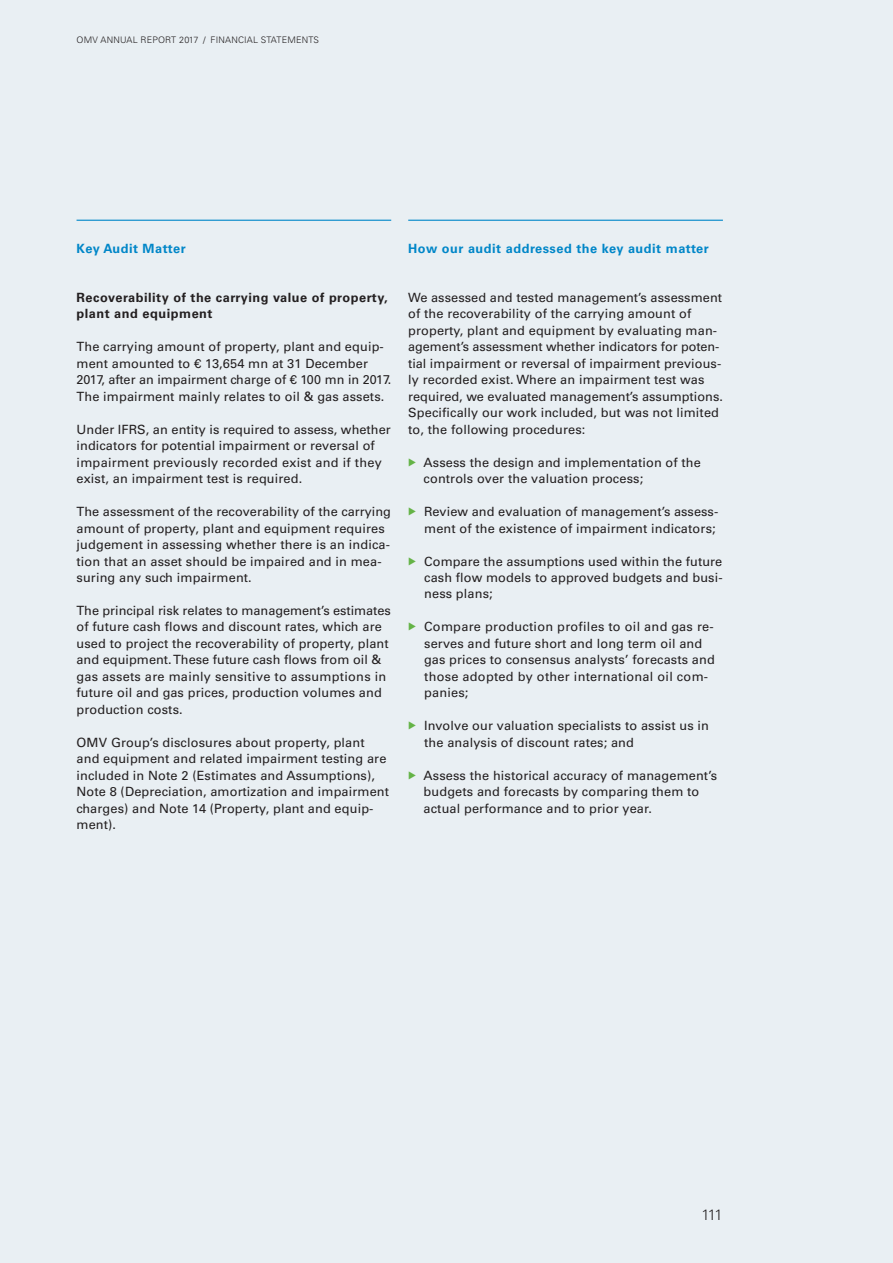
<style>
.page{position:relative;width:893px;height:1263px;background:#fff}
.page>*{position:absolute;margin:0;border:0;box-sizing:border-box;transform-origin:0 0}
.t1{font:300 15px "Univers LT Std";color:#231f20}
.t2{font:12.75px/16.5px "Univers LT Std";letter-spacing:.01em;color:#231f20}
.t3{font:700 12.75px/16.5px "Univers LT Std";letter-spacing:.04em;color:#231f20}
.t4{font:700 12.75px "Univers LT Std";letter-spacing:.04em;color:#0086c8}
.t5{font:300 9px "Univers LT Std";letter-spacing:.02em;color:#231f20}
</style>
<div class="page">
<div style="left:0;top:0;width:892px;height:1263px;background:#e9eff3"></div>
<hr style="left:77px;top:220px;width:314px;height:1px;background:#0086c8">
<hr style="left:408px;top:220px;width:315px;height:1px;background:#0086c8">
<p class="t5" style="left:77px;top:36px;width:244px">OMV ANNUAL REPORT 2017 / FINANCIAL STATEMENTS</p>
<p class="t4" style="left:77px;top:243px;width:111px">Key Audit Matter</p>
<p class="t4" style="left:408px;top:243px;width:302px">How our audit addressed the key audit matter</p>
<p class="t3" style="left:77px;top:290px;width:312px">Recoverability of the carrying value of property, plant and equipment</p>
<p class="t2" style="left:77px;top:339px;width:316px">The carrying amount of property, plant and equip&shy;ment amounted to € 13,654 mn at 31 December 2017, after an impairment charge of € 100 mn in 2017.<br>The impairment mainly relates to oil &amp; gas assets.</p>
<p class="t2" style="left:77px;top:422px;width:316px">Under IFRS, an entity is required to assess, whether indicators for potential impairment or reversal of impairment previously recorded exist and if they exist, an impairment test is required.</p>
<p class="t2" style="left:77px;top:504px;width:316px">The assessment of the recoverability of the carrying amount of property, plant and equipment requires judgement in assessing whether there is an indica&shy;tion that an asset should be impaired and in mea&shy;suring any such impairment.</p>
<p class="t2" style="left:77px;top:603px;width:316px">The principal risk relates to management’s estimates of future cash flows and discount rates, which are used to project the recoverability of property, plant and equipment. These future cash flows from oil &amp; gas assets are mainly sensitive to assumptions in future oil and gas prices, production volumes and production costs.</p>
<p class="t2" style="left:77px;top:735px;width:314px">OMV Group’s disclosures about property, plant and equipment and related impairment testing are included in Note 2 (Estimates and Assumptions), Note 8 (Depreciation, amortization and impairment charges) and Note 14 (Property, plant and equip&shy;ment).</p>
<p class="t2" style="left:408px;top:290px;width:316px">We assessed and tested management’s assessment of the recoverability of the carrying amount of property, plant and equipment by evaluating man&shy;agement’s assessment whether indicators for poten&shy;tial impairment or reversal of impairment previous&shy;ly recorded exist. Where an impairment test was required, we evaluated management’s assumptions.<br>Specifically our work included, but was not limited to, the following procedures:</p>
<p class="t2" style="left:423px;top:455px;width:279px">Assess the design and implementation of the controls over the valuation process;</p>
<p class="t2" style="left:424px;top:504px;width:295px">Review and evaluation of management’s assess&shy;ment of the existence of impairment indicators;</p>
<p class="t2" style="left:424px;top:553px;width:300px;text-align:justify">Compare the assumptions used within the future cash flow models to approved budgets and busi&shy;ness plans;</p>
<p class="t2" style="left:424px;top:619px;width:292px">Compare production profiles to oil and gas re&shy;serves and future short and long term oil and gas prices to consensus analysts’ forecasts and those adopted by other international oil com&shy;panies;</p>
<p class="t2" style="left:424px;top:718px;width:286px">Involve our valuation specialists to assist us in the analysis of discount rates; and</p>
<p class="t2" style="left:423px;top:767px;width:295px">Assess the historical accuracy of management’s budgets and forecasts by comparing them to actual performance and to prior year.</p>
<p class="t1" style="left:701px;top:1208px;width:23px">111</p>
</div>
